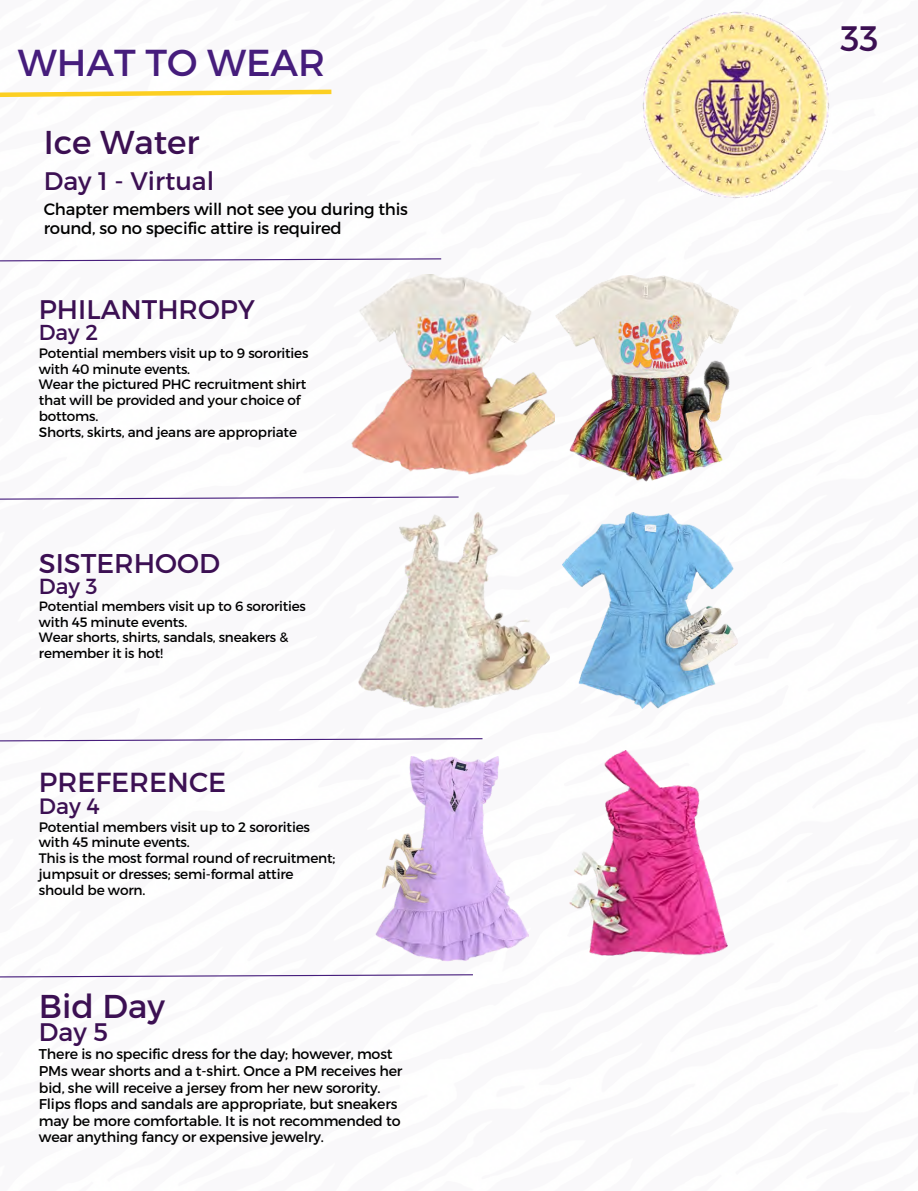
<style>
.page{position:relative;width:918px;height:1191px;background:#fff}
.page>*{position:absolute;margin:0;border:0;box-sizing:border-box;transform-origin:0 0}
.t1{font:37.5px "Montserrat";color:#461d7c}
.t2{font:35.4px "Montserrat";color:#3c1053}
.t3{font:33px "Montserrat";color:#3c1053}
.t4{font:27.6px "Montserrat";color:#3c1053}
.t5{font:27.15px "Montserrat";color:#3c1053}
.t6{font:26.85px "Montserrat";color:#3c1053}
.t7{font:25.35px "Montserrat";color:#3c1053}
.t8{font:22.2px "Montserrat";color:#3c1053}
.t9{font:21.75px "Montserrat";color:#3c1053}
.t10{font:21.6px "Montserrat";color:#3c1053}
.t11{font:16.5px/19.2px "Montserrat";letter-spacing:-.015em;color:#000}
.t12{font:14.25px/16.5px "Montserrat";letter-spacing:-.015em;color:#000}
.t13{font:13.65px/15.8px "Montserrat";letter-spacing:-.015em;color:#000}
.t14{font:13.5px/15.5px "Montserrat";letter-spacing:-.015em;color:#000}
</style>
<div class="page">
<svg style="left:0;top:258px;width:442px;height:4px"></svg>
<svg style="left:0;top:974px;width:473px;height:4px"></svg>
<svg style="left:0;top:738px;width:483px;height:4px"></svg>
<svg style="left:0;top:496px;width:459px;height:4px"></svg>
<svg style="left:0;top:89px;width:332px;height:9px"></svg>
<img style="left:351px;top:274px;width:204px;height:200px">
<img style="left:358px;top:512px;width:192px;height:196px">
<img style="left:376px;top:756px;width:153px;height:205px">
<img style="left:570px;top:750px;width:157px;height:205px">
<img style="left:556px;top:286px;width:182px;height:195px">
<img style="left:563px;top:512px;width:174px;height:196px">
<img style="left:545px;top:274px;width:155px;height:12px">
<img style="left:642px;top:11px;width:188px;height:188px">
<p class="t1" style="left:18px;top:39px;width:309px">WHAT TO WEAR</p>
<p class="t3" style="left:44px;top:121px;width:157px">Ice Water</p>
<p class="t7" style="left:44px;top:164px;width:172px">Day 1 - Virtual</p>
<p class="t11" style="left:44px;top:199px;width:366px">Chapter members will not see you during this round, so no specific attire is required</p>
<p class="t6" style="left:39px;top:292px;width:218px">PHILANTHROPY</p>
<p class="t10" style="left:39px;top:318px;width:61px">Day 2</p>
<p class="t13" style="left:39px;top:344px;width:271px">Potential members visit up to 9 sororities with 40 minute events.<br>Wear the pictured PHC recruitment shirt that will be provided and your choice of bottoms.<br>Shorts, skirts, and jeans are appropriate</p>
<p class="t5" style="left:39px;top:545px;width:183px">SISTERHOOD</p>
<p class="t9" style="left:39px;top:572px;width:60px">Day 3</p>
<p class="t14" style="left:39px;top:598px;width:269px">Potential members visit up to 6 sororities with 45 minute events.<br>Wear shorts, shirts, sandals, sneakers &amp; remember it is hot!</p>
<p class="t4" style="left:39px;top:764px;width:189px">PREFERENCE</p>
<p class="t8" style="left:39px;top:791px;width:62px">Day 4</p>
<p class="t13" style="left:39px;top:818px;width:298px">Potential members visit up to 2 sororities with 45 minute events.<br>This is the most formal round of recruitment; jumpsuit or dresses; semi-formal attire should be worn.</p>
<p class="t3" style="left:39px;top:984px;width:128px">Bid Day</p>
<p class="t7" style="left:39px;top:1015px;width:71px">Day 5</p>
<p class="t12" style="left:39px;top:1045px;width:365px">There is no specific dress for the day; however, most PMs wear shorts and a t-shirt. Once a PM receives her bid, she will receive a jersey from her new sorority.<br>Flips flops and sandals are appropriate, but sneakers may be more comfortable. It is not recommended to wear anything fancy or expensive jewelry.</p>
<p class="t2" style="left:840px;top:15px;width:40px">33</p>
</div>
